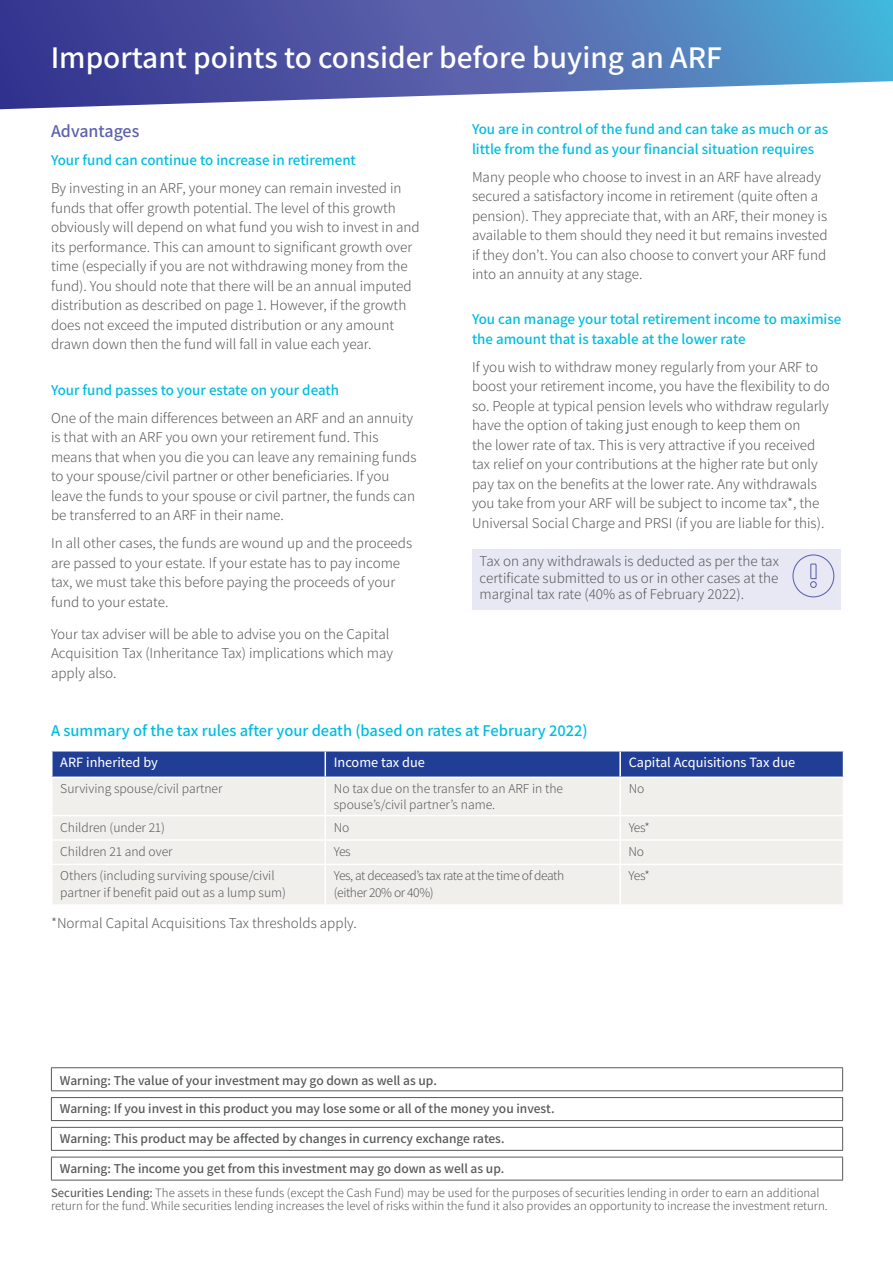
<style>
.page{position:relative;width:893px;height:1263px;background:#fff}
.page>*{position:absolute;margin:0;border:0;box-sizing:border-box;transform-origin:0 0}
.t1{font:600 31.5px "Assistant";color:#fff}
.t2{font:600 18px "Assistant";color:#5c62ac}
.t3{font:600 16.5px "Assistant";color:#00bde0}
.t4{font:300 15px/19.5px "Assistant";color:#58595b}
.t5{font:600 15px/19.5px "Assistant";color:#00bde0}
.t6{font:500 14.25px "Assistant";color:#fff}
.t7{font:600 13.5px/28.3px "Assistant";color:#58595b}
.t8{font:300 13.5px/16.2px "Assistant";color:#58595b}
.t9{font:300 13.5px/16.2px "Assistant";letter-spacing:-.03em;color:#58595b}
.t10{font:300 12.75px/13.5px "Assistant";color:#58595b}
.s1{font-weight:500}
</style>
<div class="page">
<svg style="left:51px;top:1068px;width:1px;height:22px"></svg>
<hr style="left:51px;top:1067px;width:792px;height:1px;background:#58595b">
<svg style="left:842px;top:1068px;width:1px;height:22px"></svg>
<hr style="left:51px;top:1090px;width:792px;height:1px;background:#58595b">
<svg style="left:51px;top:1098px;width:1px;height:22px"></svg>
<hr style="left:51px;top:1097px;width:792px;height:1px;background:#58595b">
<svg style="left:842px;top:1098px;width:1px;height:22px"></svg>
<hr style="left:51px;top:1120px;width:792px;height:1px;background:#58595b">
<svg style="left:51px;top:1128px;width:1px;height:22px"></svg>
<hr style="left:51px;top:1127px;width:792px;height:1px;background:#58595b">
<svg style="left:842px;top:1128px;width:1px;height:22px"></svg>
<hr style="left:51px;top:1150px;width:792px;height:1px;background:#58595b">
<svg style="left:51px;top:1158px;width:1px;height:22px"></svg>
<hr style="left:51px;top:1157px;width:792px;height:1px;background:#58595b">
<svg style="left:842px;top:1157px;width:1px;height:23px"></svg>
<hr style="left:51px;top:1180px;width:792px;height:1px;background:#58595b">
<svg style="left:0;top:0;width:893px;height:109px;background:#6277b6"></svg>
<div style="left:53px;top:778px;width:790px;height:126px;background:#f1efec"></div>
<hr style="left:619px;top:816px;width:2px;height:23px;background:#fff">
<hr style="left:51px;top:839px;width:274px;height:2px;background:#fff">
<hr style="left:325px;top:839px;width:295px;height:2px;background:#fff">
<svg style="left:325px;top:816px;width:1px;height:48px"></svg>
<hr style="left:620px;top:839px;width:224px;height:2px;background:#fff">
<hr style="left:619px;top:841px;width:2px;height:23px;background:#fff">
<hr style="left:51px;top:864px;width:274px;height:1px;background:#fff">
<hr style="left:325px;top:864px;width:295px;height:1px;background:#fff">
<hr style="left:325px;top:865px;width:1px;height:39px;background:#fff">
<hr style="left:620px;top:864px;width:224px;height:1px;background:#fff">
<hr style="left:619px;top:865px;width:2px;height:39px;background:#fff">
<div style="left:52px;top:751px;width:792px;height:25px;background:#203e96"></div>
<hr style="left:325px;top:778px;width:1px;height:37px;background:#fff">
<hr style="left:619px;top:778px;width:2px;height:37px;background:#fff">
<hr style="left:51px;top:815px;width:274px;height:1px;background:#fff">
<hr style="left:325px;top:815px;width:295px;height:1px;background:#fff">
<hr style="left:620px;top:815px;width:224px;height:1px;background:#fff">
<div style="left:472px;top:550px;width:369px;height:60px;background:#e8e7f4"></div>
<svg style="left:792px;top:554px;width:43px;height:44px"></svg>
<h1 class="t1" style="left:51px;top:36px;width:673px">Important points to consider before buying an ARF</h1>
<p class="t2" style="left:51px;top:119px;width:90px">Advantages</p>
<p class="t5" style="left:51px;top:150px;width:306px">Your fund can continue to increase in retirement</p>
<p class="t4" style="left:51px;top:178px;width:370px">By investing in an ARF, your money can remain invested in funds that offer growth potential. The level of this growth obviously will depend on what fund you wish to invest in and its performance. This can amount to significant growth over time (especially if you are not withdrawing money from the fund). You should note that there will be an annual imputed distribution as described on page 1. However, if the growth does not exceed the imputed distribution or any amount drawn down then the fund will fall in value each year.</p>
<p class="t5" style="left:51px;top:379px;width:289px">Your fund passes to your estate on your death</p>
<p class="t4" style="left:51px;top:407px;width:367px">One of the main differences between an ARF and an annuity is that with an ARF you own your retirement fund. This means that when you die you can leave any remaining funds to your spouse/civil partner or other beneficiaries. If you leave the funds to your spouse or civil partner, the funds can be transferred to an ARF in their name.</p>
<p class="t4" style="left:51px;top:532px;width:363px">In all other cases, the funds are wound up and the proceeds are passed to your estate. If your estate has to pay income tax, we must take this before paying the proceeds of your fund to your estate.</p>
<p class="t4" style="left:51px;top:623px;width:344px">Your tax adviser will be able to advise you on the Capital<br>Acquisition Tax (Inheritance Tax) implications which may apply also.</p>
<p class="t5" style="left:472px;top:119px;width:358px">You are in control of the fund and can take as much or as little from the fund as your financial situation requires</p>
<p class="t4" style="left:472px;top:166px;width:357px">Many people who choose to invest in an ARF have already secured a satisfactory income in retirement (quite often a pension). They appreciate that, with an ARF, their money is available to them should they need it but remains invested if they don’t. You can also choose to convert your ARF fund into an annuity at any stage.</p>
<p class="t5" style="left:472px;top:309px;width:371px">You can manage your total retirement income to maximise the amount that is taxable at the lower rate</p>
<p class="t4" style="left:472px;top:356px;width:359px">If you wish to withdraw money regularly from your ARF to boost your retirement income, you have the flexibility to do so. People at typical pension levels who withdraw regularly have the option of taking just enough to keep them on<br>the lower rate of tax. This is very attractive if you received tax relief on your contributions at the higher rate but only pay tax on the benefits at the lower rate. Any withdrawals you take from your ARF will be subject to income tax*, the Universal Social Charge and PRSI (if you are liable for this).</p>
<p class="t4" style="left:480px;top:552px;width:301px;line-height:16.5px;text-align:justify">Tax on any withdrawals is deducted as per the tax certificate submitted to us or in other cases at the marginal tax rate (40% as of February 2022).</p>
<p class="t3" style="left:51px;top:719px;width:538px">A summary of the tax rules after your death (based on rates at February 2022)</p>
<p class="t6" style="left:60px;top:753px;width:99px">ARF inherited by</p>
<p class="t6" style="left:334px;top:753px;width:93px">Income tax due</p>
<p class="t6" style="left:629px;top:753px;width:168px">Capital Acquisitions Tax due</p>
<p class="t8" style="left:60px;top:780px;width:164px">Surviving spouse/civil partner</p>
<p class="t8" style="left:334px;top:780px;width:231px">No tax due on the transfer to an ARF in the spouse’s/civil partner’s name.</p>
<p class="t8" style="left:629px;top:780px;width:17px">No</p>
<p class="t8" style="left:60px;top:818px;width:106px">Children (under 21)</p>
<p class="t8" style="left:334px;top:818px;width:17px">No</p>
<p class="t8" style="left:629px;top:818px;width:23px">Yes*</p>
<p class="t8" style="left:60px;top:843px;width:114px">Children 21 and over</p>
<p class="t8" style="left:334px;top:843px;width:18px">Yes</p>
<p class="t8" style="left:629px;top:843px;width:17px">No</p>
<p class="t8" style="left:60px;top:867px;width:227px">Others (including surviving spouse/civil partner if benefit paid out as a lump sum)</p>
<p class="t9" style="left:334px;top:867px;width:232px">Yes, at deceased’s tax rate at the time of death (either 20% or 40%)</p>
<p class="t8" style="left:629px;top:867px;width:23px">Yes*</p>
<p class="t4" style="left:51px;top:912px;width:307px">*Normal Capital Acquisitions Tax thresholds apply.</p>
<p class="t7" style="left:60px;top:1065px;width:496px">Warning: The value of your investment may go down as well as up.<br>Warning: If you invest in this product you may lose some or all of the money you invest.</p>
<p class="t7" style="left:60px;top:1123px;width:446px">Warning: This product may be affected by changes in currency exchange rates.</p>
<p class="t7" style="left:60px;top:1153px;width:446px">Warning: The income you get from this investment may go down as well as up.</p>
<p class="t10" style="left:51px;top:1185px;width:778px"><span class="s1">Securities Lending:</span> The assets in these funds (except the Cash Fund) may be used for the purposes of securities lending in order to earn an additional return for the fund. While securities lending increases the level of risks within the fund it also provides an opportunity to increase the investment return.</p>
</div>
